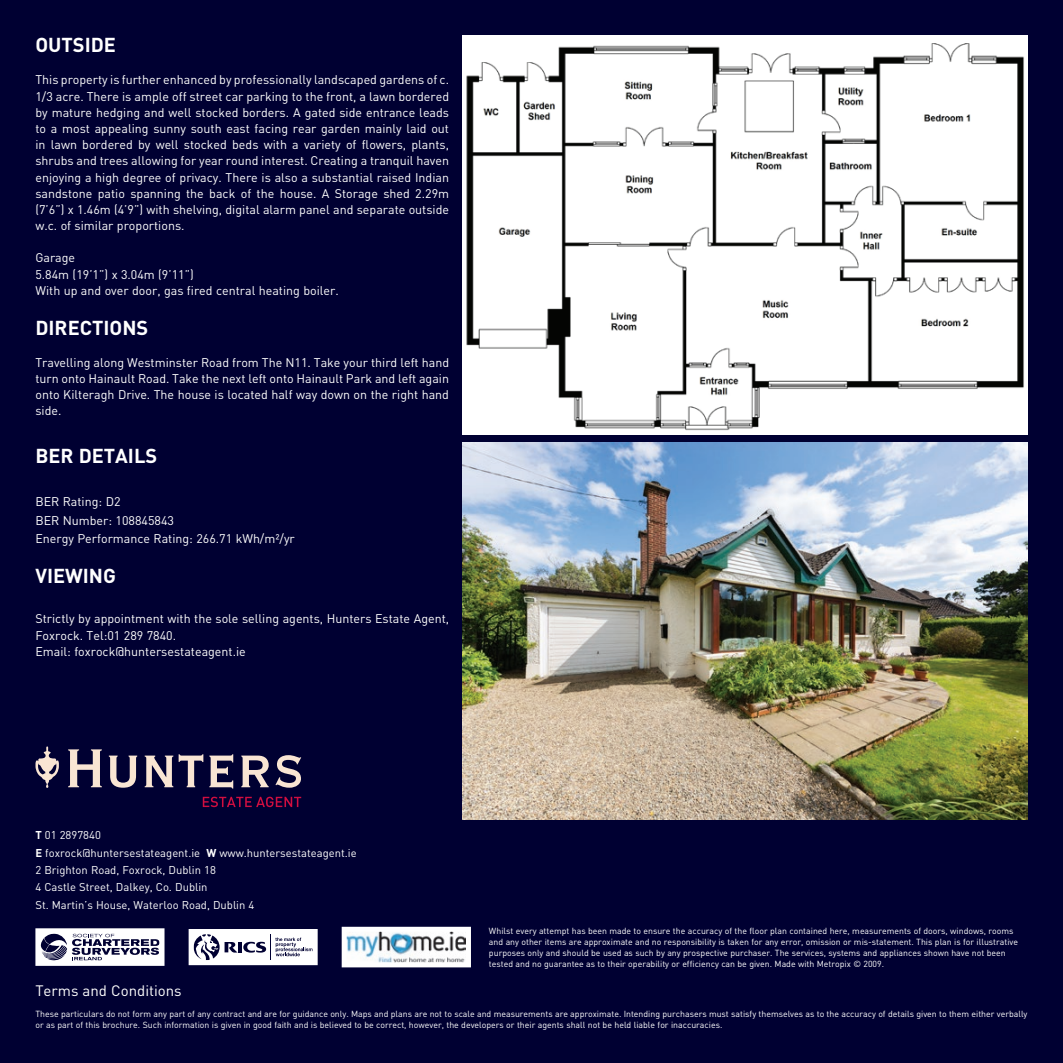
<style>
.page{position:relative;width:1063px;height:1063px;background:#000032}
.page>*{position:absolute;margin:0;border:0;box-sizing:border-box;transform-origin:0 0}
.t1{font:700 19.88px "DIN";color:#fff}
.t2{font:15px "DIN";color:#fff}
.t3{font:12.5px/16.2px "DIN";color:#fff}
.t4{font:11.25px/17.4px "DIN";color:#fff}
.t5{font:8.75px/11.1px "DIN";color:#fff}
.s1{font-weight:700}
</style>
<div class="page">
<svg style="left:188px;top:929px;width:130px;height:37px;background:#d2d2db"></svg>
<svg style="left:35px;top:928px;width:130px;height:38px;background:#bdbdc9"></svg>
<svg style="left:341px;top:926px;width:130px;height:42px;background:#cdd5db"></svg>
<svg style="left:35px;top:746px;width:24px;height:42px"></svg>
<svg style="left:68px;top:749px;width:34px;height:38px"></svg>
<svg style="left:109px;top:756px;width:28px;height:32px"></svg>
<svg style="left:145px;top:756px;width:28px;height:31px"></svg>
<svg style="left:179px;top:754px;width:24px;height:33px"></svg>
<svg style="left:209px;top:754px;width:24px;height:35px"></svg>
<svg style="left:241px;top:756px;width:28px;height:31px"></svg>
<svg style="left:275px;top:755px;width:26px;height:33px"></svg>
<svg style="left:203px;top:797px;width:98px;height:10px"></svg>
<img style="left:462px;top:35px;width:566px;height:399px">
<img style="left:462px;top:442px;width:566px;height:377px">
<h1 class="t1" style="left:35px;top:32px;width:25px">OUTSIDE</h1>
<p class="t3" style="left:35px;top:72px;width:415px;text-align:justify">This property is further enhanced by professionally landscaped gardens of c.<br>1/3 acre. There is ample off street car parking to the front, a lawn bordered by mature hedging and well stocked borders. A gated side entrance leads to a most appealing sunny south east facing rear garden mainly laid out in lawn bordered by well stocked beds with a variety of flowers, plants, shrubs and trees allowing for year round interest. Creating a tranquil haven enjoying a high degree of privacy. There is also a substantial raised Indian sandstone patio spanning the back of the house. A Storage shed 2.29m (7’6”) x 1.46m (4’9”) with shelving, digital alarm panel and separate outside w.c. of similar proportions.</p>
<p class="t3" style="left:35px;top:250px;width:305px">Garage<br>5.84m (19’1”) x 3.04m (9’11”)<br>With up and over door, gas fired central heating boiler.</p>
<h1 class="t1" style="left:35px;top:315px;width:114px">DIRECTIONS</h1>
<p class="t3" style="left:35px;top:354px;width:415px;text-align:justify">Travelling along Westminster Road from The N11. Take your third left hand turn onto Hainault Road. Take the next left onto Hainault Park and left again onto Kilteragh Drive. The house is located half way down on the right hand side.</p>
<h1 class="t1" style="left:35px;top:443px;width:68px">BER DETAILS</h1>
<p class="t3" style="left:35px;top:492px;width:261px;line-height:18.6px">BER Rating: D2<br>BER Number: 108845843<br>Energy Performance Rating: 266.71 kWh/m²/yr</p>
<h1 class="t1" style="left:35px;top:563px;width:80px">VIEWING</h1>
<p class="t3" style="left:35px;top:611px;width:415px">Strictly by appointment with the sole selling agents, Hunters Estate Agent,<br>Foxrock. Tel:01 289 7840.<br>Email: foxrock@huntersestateagent.ie</p>
<p class="t4" style="left:35px;top:826px;width:323px"><span class="s1">T</span> 01 2897840<br><span class="s1">E</span> foxrock@huntersestateagent.ie <span class="s1">W</span> www.huntersestateagent.ie 2 Brighton Road, Foxrock, Dublin 18<br>4 Castle Street, Dalkey, Co. Dublin<br>St. Martin’s House, Waterloo Road, Dublin 4</p>
<p class="t5" style="left:489px;top:925px;width:531px">Whilst every attempt has been made to ensure the accuracy of the floor plan contained here, measurements of doors, windows, rooms and any other items are approximate and no responsibility is taken for any error, omission or mis-statement. This plan is for illustrative purposes only and should be used as such by any prospective purchaser. The services, systems and appliances shown have not been tested and no guarantee as to their operability or efficiency can be given. Made with Metropix © 2009.</p>
<p class="t2" style="left:35px;top:981px;width:148px">Terms and Conditions</p>
<p class="t5" style="left:35px;top:1008px;width:994px;line-height:10.5px">These particulars do not form any part of any contract and are for guidance only. Maps and plans are not to scale and measurements are approximate. Intending purchasers must satisfy themselves as to the accuracy of details given to them either verbally or as part of this brochure. Such information is given in good faith and is believed to be correct, however, the developers or their agents shall not be held liable for inaccuracies.</p>
</div>
